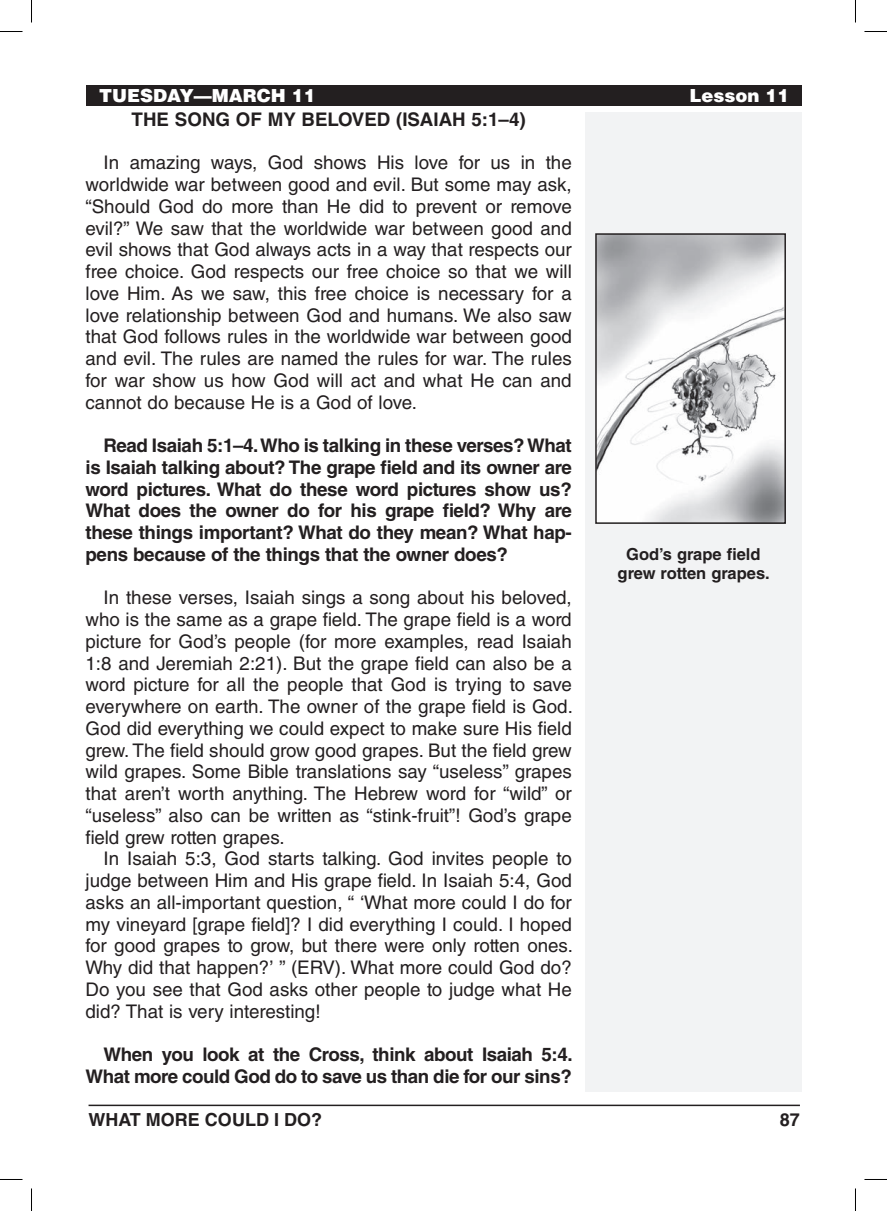
<style>
.page{position:relative;width:887px;height:1211px;background:#fff}
.page>*{position:absolute;margin:0;border:0;box-sizing:border-box;transform-origin:0 0}
.Body_Text_SpaceBefor{font:18.75px/21.8px "Helvetica LT Std";color:#231f20;text-align:justify}
.Body_Text{font:18.75px/21.8px "Helvetica LT Std";color:#231f20;text-align:justify}
.Body_Text_Bold_Space{font:700 18.75px/21.8px "Helvetica LT Std";letter-spacing:-.025em;color:#231f20;text-align:justify}
.Subheadings{font:700 18.75px "Helvetica LT Std";color:#231f20}
.Running_Head_-_Left{font:900 18px "Helvetica LT Std";color:#fff}
.t1{font:700 18px "Helvetica LT Std";color:#231f20}
.Image_Captions{font:700 16.5px "Helvetica LT Std";color:#231f20}
</style>
<div class="page">
<hr style="left:88px;top:1104px;width:712px;height:2px;background:#231f20">
<div style="left:585px;top:112px;width:216px;height:979px;background:#f2f3f4"></div>
<div style="left:86px;top:86px;width:715px;height:20px;background:#231f20"></div>
<img style="left:598px;top:236px;width:185px;height:285px">
<div style="left:595px;top:233px;width:191px;height:291px;border:2px solid #231f20"></div>
<svg style="left:0;top:31px;width:22px;height:1px"></svg>
<svg style="left:864px;top:31px;width:22px;height:1px"></svg>
<svg style="left:0;top:1179px;width:22px;height:1px"></svg>
<svg style="left:864px;top:1179px;width:22px;height:1px"></svg>
<svg style="left:31px;top:0;width:1px;height:22px"></svg>
<svg style="left:31px;top:1188px;width:1px;height:22px"></svg>
<svg style="left:855px;top:0;width:1px;height:22px"></svg>
<svg style="left:855px;top:1188px;width:1px;height:22px"></svg>
<p class="Running_Head_-_Left" style="left:99px;top:84px;width:218px">TUESDAY—MARCH 11</p>
<p class="Running_Head_-_Left" style="left:689px;top:84px;width:102px">Lesson 11</p>
<p class="Subheadings" style="left:132px;top:108px;width:395px">THE SONG OF MY BELOVED (ISAIAH 5:1–4)</p>
<p class="Body_Text_SpaceBefor" style="left:85px;top:152px;width:488px;text-indent:18px">In amazing ways, God shows His love for us in the worldwide war between good and evil. But some may ask, “Should God do more than He did to prevent or remove evil?” We saw that the worldwide war between good and evil shows that God always acts in a way that respects our free choice. God respects our free choice so that we will love Him. As we saw, this free choice is necessary for a love relationship between God and humans. We also saw that God follows rules in the worldwide war between good and evil. The rules are named the rules for war. The rules for war show us how God will act and what He can and cannot do because He is a God of love.</p>
<p class="Body_Text_Bold_Space" style="left:85px;top:434px;width:488px;text-indent:18px">Read Isaiah 5:1–4. Who is talking in these verses? What is Isaiah talking about? The grape field and its owner are word pictures. What do these word pictures show us?<br>What does the owner do for his grape field? Why are these things important? What do they mean? What hap&shy;pens because of the things that the owner does?</p>
<p class="Body_Text_SpaceBefor" style="left:85px;top:587px;width:489px;text-indent:18px">In these verses, Isaiah sings a song about his beloved, who is the same as a grape field. The grape field is a word picture for God’s people (for more examples, read Isaiah 1:8 and Jeremiah 2:21). But the grape field can also be a word picture for all the people that God is trying to save everywhere on earth. The owner of the grape field is God.<br>God did everything we could expect to make sure His field grew. The field should grow good grapes. But the field grew wild grapes. Some Bible translations say “useless” grapes that aren’t worth anything. The Hebrew word for “wild” or “useless” also can be written as “stink-fruit”! God’s grape field grew rotten grapes.</p>
<p class="Body_Text" style="left:85px;top:848px;width:489px;text-indent:18px">In Isaiah 5:3, God starts talking. God invites people to judge between Him and His grape field. In Isaiah 5:4, God asks an all-important question, “ ‘What more could I do for my vineyard [grape field]? I did everything I could. I hoped for good grapes to grow, but there were only rotten ones.<br>Why did that happen?’ ” (ERV). What more could God do?<br>Do you see that God asks other people to judge what He did? That is very interesting!</p>
<p class="Body_Text_Bold_Space" style="left:85px;top:1043px;width:488px;text-align:right">When you look at the Cross, think about Isaiah 5:4.<br>What more could God do to save us than die for our sins?</p>
<p class="Image_Captions" style="left:626px;top:544px;width:136px">God’s grape field</p>
<p class="Image_Captions" style="left:617px;top:563px;width:154px">grew rotten grapes.</p>
<p class="t1" style="left:88px;top:1109px;width:235px">WHAT MORE COULD I DO?</p>
<p class="t1" style="left:779px;top:1109px;width:22px">87</p>
</div>
